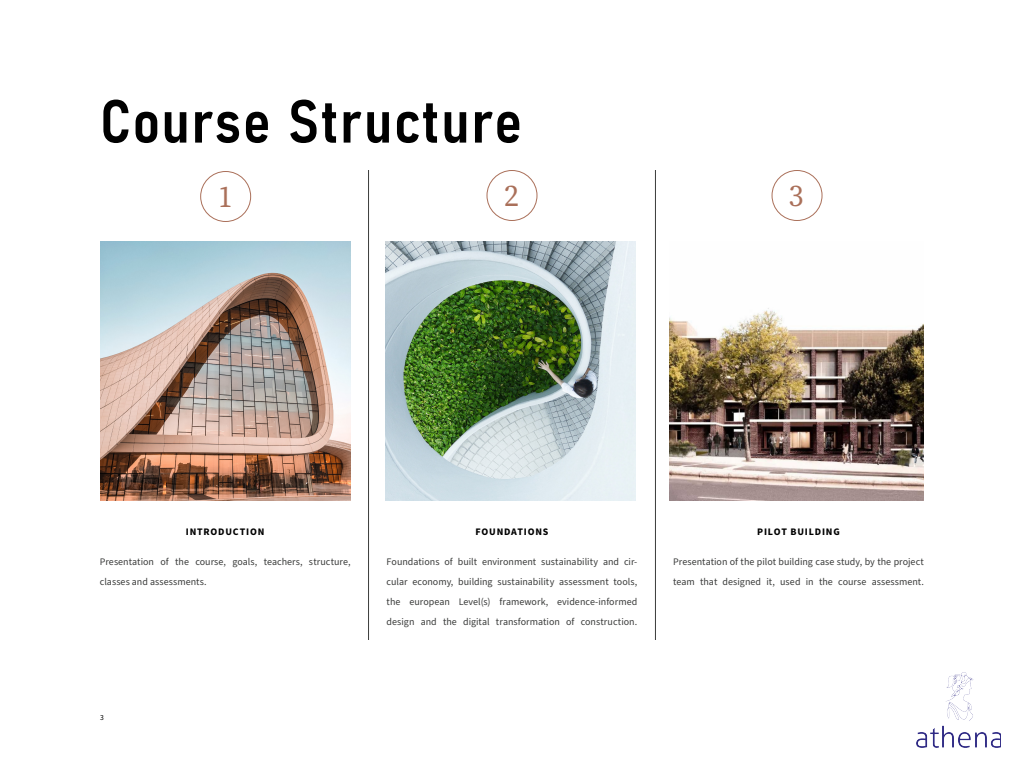
<style>
.page{position:relative;width:1024px;height:768px;background:#fff}
.page>*{position:absolute;margin:0;border:0;box-sizing:border-box;transform-origin:0 0}
.Headline_-_Bold__Ali{font:60px "Bahnschrift";letter-spacing:.025em;color:#000}
.Callout_Number{font:30px "Source Serif Pro";color:#aa705a}
.Subhead{font:10px/20px "Source Sans Pro";letter-spacing:.005em;color:#3b3c3b}
.Subhead-2{font:700 10px "Source Sans Pro";letter-spacing:.08em;color:#000}
.t1{font:7.5px "Source Sans Pro";color:#000}
</style>
<div class="page">
<img style="left:100px;top:241px;width:251px;height:260px">
<img style="left:385px;top:241px;width:251px;height:260px">
<img style="left:670px;top:308px;width:254px;height:193px">
<hr style="left:368px;top:170px;width:1px;height:470px;background:#3b3c3b">
<hr style="left:655px;top:170px;width:1px;height:470px;background:#3b3c3b">
<div style="left:486px;top:170px;width:52px;height:51px;border:1px solid #aa705a;border-radius:50%"></div>
<div style="left:200px;top:171px;width:51px;height:51px;border:1px solid #aa705a;border-radius:50%"></div>
<div style="left:772px;top:170px;width:51px;height:51px;border:1px solid #aa705a;border-radius:50%"></div>
<img style="left:916px;top:673px;width:85px;height:74px">
<p class="Headline_-_Bold__Ali" style="left:100px;top:76px;width:424px">Course Structure</p>
<p class="Callout_Number" style="left:219px;top:176px;width:14px">1</p>
<p class="Callout_Number" style="left:504px;top:175px;width:17px">2</p>
<p class="Callout_Number" style="left:789px;top:175px;width:17px">3</p>
<p class="Subhead-2" style="left:186px;top:525px;width:80px">INTRODUCTION</p>
<p class="Subhead" style="left:100px;top:552px;width:252px">Presentation of the course, goals, teachers, structure, classes and assessments.</p>
<p class="t1" style="left:100px;top:712px;width:5px">3</p>
<p class="Subhead-2" style="left:476px;top:525px;width:74px">FOUNDATIONS</p>
<p class="Subhead" style="left:387px;top:552px;width:252px;text-align:justify">Foundations of built environment sustainability and cir&shy;cular economy, building sustainability assessment tools, the european Level(s) framework, evidence-informed design and the digital transformation of construction.</p>
<p class="Subhead-2" style="left:757px;top:525px;width:84px">PILOT BUILDING</p>
<p class="Subhead" style="left:673px;top:552px;width:252px">Presentation of the pilot building case study, by the project team that designed it, used in the course assessment.</p>
</div>
